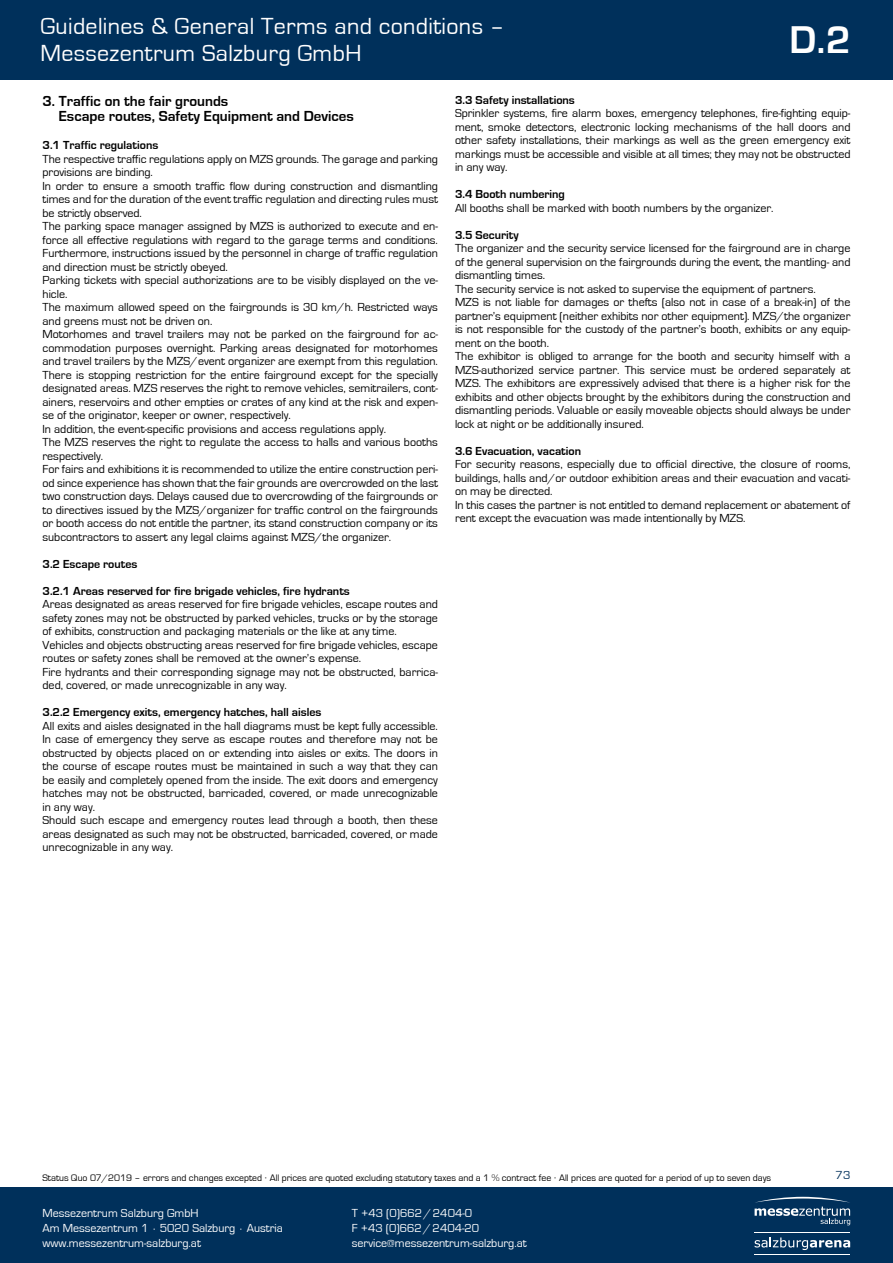
<style>
.page{position:relative;width:893px;height:1263px;background:#fff}
.page>*{position:absolute;margin:0;border:0;box-sizing:border-box;transform-origin:0 0}
.t1{font:700 39.9px "Eurostile";color:#fff}
.t2{font:24px/27px "Eurostile";letter-spacing:.015em;color:#fff}
.t3{font:700 15px/15px "Eurostile";color:#000}
.t4{font:12px/13.5px "Eurostile";color:#000}
.t5{font:700 12px "Eurostile";color:#000}
.t6{font:12px/15px "Eurostile";color:#fff}
.t7{font:12px "Eurostile";color:#00305b}
.t8{font:9.75px "Eurostile";color:#000}
.s1{font-family:"Helvetica Neue";font-weight:100}
</style>
<div class="page">
<div style="left:0;top:0;width:893px;height:79px;background:#00305b"></div>
<div style="left:0;top:1187px;width:893px;height:76px;background:#00305b"></div>
<hr style="left:755px;top:1232px;width:95px;height:1px;background:#fff">
<hr style="left:755px;top:1254px;width:95px;height:1px;background:#fff">
<svg style="left:755px;top:1237px;width:95px;height:13px"></svg>
<svg style="left:754px;top:1197px;width:96px;height:28px"></svg>
<h2 class="t2" style="left:40px;top:13px;width:466px">Guidelines &amp; General Terms and conditions –<br>Messezentrum Salzburg GmbH</h2>
<p class="t3" style="left:59px;top:93px;width:296px;text-indent:-16px">3. Traffic on the fair grounds<br>Escape routes, Safety Equipment and Devices</p>
<p class="t5" style="left:43px;top:139px;width:117px">3.1 Traffic regulations</p>
<p class="t4" style="left:43px;top:152px;width:397px">The respective traffic regulations apply on MZS grounds. The garage and parking provisions are binding.<br>In order to ensure a smooth traffic flow during construction and dismantling times and for the duration of the event traffic regulation and directing rules must be strictly observed.<br>The parking space manager assigned by MZS is authorized to execute and en&shy;force all effective regulations with regard to the garage terms and conditions.<br>Furthermore, instructions issued by the personnel in charge of traffic regulation and direction must be strictly obeyed.<br>Parking tickets with special authorizations are to be visibly displayed on the ve&shy;hicle.<br>The maximum allowed speed on the fairgrounds is 30 km/h. Restricted ways and greens must not be driven on.<br>Motorhomes and travel trailers may not be parked on the fairground for ac&shy;commodation purposes overnight. Parking areas designated for motorhomes and travel trailers by the MZS/event organizer are exempt from this regulation.<br>There is stopping restriction for the entire fairground except for the specially designated areas. MZS reserves the right to remove vehicles, semitrailers, cont&shy;ainers, reservoirs and other empties or crates of any kind at the risk and expen&shy;se of the originator, keeper or owner, respectively.<br>In addition, the event-specific provisions and access regulations apply.<br>The MZS reserves the right to regulate the access to halls and various booths respectively.<br>For fairs and exhibitions it is recommended to utilize the entire construction peri&shy;od since experience has shown that the fair grounds are overcrowded on the last two construction days. Delays caused due to overcrowding of the fairgrounds or to directives issued by the MZS/organizer for traffic control on the fairgrounds or booth access do not entitle the partner, its stand construction company or its subcontractors to assert any legal claims against MZS/the organizer.</p>
<p class="t5" style="left:43px;top:557px;width:96px">3.2 Escape routes</p>
<p class="t5" style="left:43px;top:584px;width:309px">3.2.1 Areas reserved for fire brigade vehicles, fire hydrants</p>
<p class="t4" style="left:43px;top:598px;width:397px">Areas designated as areas reserved for fire brigade vehicles, escape routes and safety zones may not be obstructed by parked vehicles, trucks or by the storage of exhibits, construction and packaging materials or the like at any time.<br>Vehicles and objects obstructing areas reserved for fire brigade vehicles, escape routes or safety zones shall be removed at the owner’s expense.<br>Fire hydrants and their corresponding signage may not be obstructed, barrica&shy;ded, covered, or made unrecognizable in any way.</p>
<p class="t5" style="left:43px;top:706px;width:280px">3.2.2 Emergency exits, emergency hatches, hall aisles</p>
<p class="t4" style="left:43px;top:719px;width:397px">All exits and aisles designated in the hall diagrams must be kept fully accessible.<br>In case of emergency they serve as escape routes and therefore may not be obstructed by objects placed on or extending into aisles or exits. The doors in the course of escape routes must be maintained in such a way that they can be easily and completely opened from the inside. The exit doors and emergency hatches may not be obstructed, barricaded, covered, or made unrecognizable in any way.<br>Should such escape and emergency routes lead through a booth, then these areas designated as such may not be obstructed, barricaded, covered, or made unrecognizable in any way.</p>
<h1 class="t1" style="left:789px;top:18px;width:63px">D.2</h1>
<p class="t5" style="left:455px;top:93px;width:121px">3.3 Safety installations</p>
<p class="t4" style="left:455px;top:107px;width:397px;text-align:justify">Sprinkler systems, fire alarm boxes, emergency telephones, fire-fighting equip&shy;ment, smoke detectors, electronic locking mechanisms of the hall doors and other safety installations, their markings as well as the green emergency exit markings must be accessible and visible at all times; they may not be obstructed in any way.</p>
<p class="t5" style="left:455px;top:188px;width:111px">3.4 Booth numbering</p>
<p class="t4" style="left:455px;top:201px;width:320px">All booths shall be marked with booth numbers by the organizer.</p>
<p class="t5" style="left:455px;top:228px;width:65px">3.5 Security</p>
<p class="t4" style="left:455px;top:242px;width:397px">The organizer and the security service licensed for the fairground are in charge of the general supervision on the fairgrounds during the event, the mantling- and dismantling times.<br>The security service is not asked to supervise the equipment of partners.<br>MZS is not liable for damages or thefts (also not in case of a break-in) of the partner’s equipment (neither exhibits nor other equipment). MZS/the organizer is not responsible for the custody of the partner’s booth, exhibits or any equip&shy;ment on the booth.<br>The exhibitor is obliged to arrange for the booth and security himself with a MZS-authorized service partner. This service must be ordered separately at MZS. The exhibitors are expressively advised that there is a higher risk for the exhibits and other objects brought by the exhibitors during the construction and dismantling periods. Valuable or easily moveable objects should always be under lock at night or be additionally insured.</p>
<p class="t5" style="left:455px;top:444px;width:128px">3.6 Evacuation, vacation</p>
<p class="t4" style="left:455px;top:458px;width:397px">For security reasons, especially due to official directive, the closure of rooms, buildings, halls and/or outdoor exhibition areas and their evacuation and vacati&shy;on may be directed.<br>In this cases the partner is not entitled to demand replacement or abatement of rent except the evacuation was made intentionally by MZS.</p>
<p class="t8" style="left:43px;top:1172px;width:730px">Status Quo 07/2019 – errors and changes excepted <span class="s1">·</span> All prices are quoted excluding statutory taxes and a 1 % contract fee <span class="s1">·</span> All prices are quoted for a period of up to seven days</p>
<p class="t7" style="left:835px;top:1168px;width:16px">73</p>
<p class="t6" style="left:42px;top:1206px;width:242px">Messezentrum Salzburg GmbH<br>Am Messezentrum 1 ∙ 5020 Salzburg ∙ Austria www.messezentrum-salzburg.at</p>
<p class="t6" style="left:352px;top:1206px;width:176px">T +43 (0)662/2404-0<br>F +43 (0)662/2404-20 service@messezentrum-salzburg.at</p>
</div>
